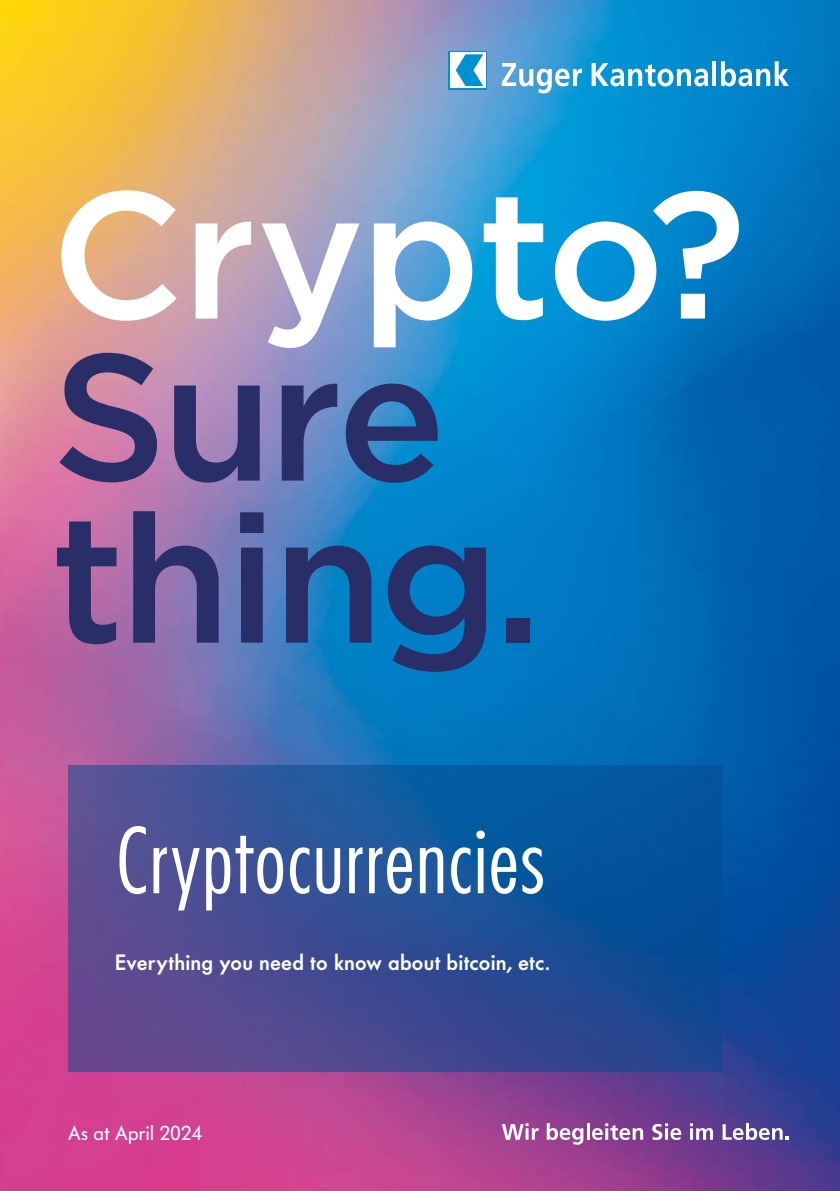
<style>
.page{position:relative;width:840px;height:1191px;background:#fff}
.page>*{position:absolute;margin:0;border:0;box-sizing:border-box;transform-origin:0 0}
.t1{font:500 180px/162px "Gotham";letter-spacing:-.03em;color:#292e69}
.t2{font:500 180px "Gotham";letter-spacing:-.02em;color:#fff}
.t3{font:88px "Futuraaconddlight CL";letter-spacing:.015em;color:#fff}
.t4{font:500 22px "Futura BQ";letter-spacing:.01em;color:#fff}
.t5{font:20px "Futura BQ";letter-spacing:.01em;color:#fff}
</style>
<div class="page">
<img style="left:0;top:0;width:839px;height:1191px">
<svg style="left:501px;top:63px;width:80px;height:30px"></svg>
<svg style="left:591px;top:63px;width:116px;height:23px"></svg>
<svg style="left:711px;top:61px;width:4px;height:25px"></svg>
<svg style="left:720px;top:61px;width:68px;height:25px"></svg>
<svg style="left:448px;top:51px;width:38px;height:38px"></svg>
<div style="left:449px;top:52px;width:36px;height:36px;background:#fff"></div>
<svg style="left:455px;top:54px;width:28px;height:32px"></svg>
<svg style="left:501px;top:1123px;width:37px;height:16px"></svg>
<svg style="left:546px;top:1123px;width:37px;height:21px"></svg>
<hr style="left:586px;top:1123px;width:3px;height:16px;background:#fff">
<svg style="left:591px;top:1123px;width:51px;height:17px"></svg>
<svg style="left:652px;top:1123px;width:29px;height:17px"></svg>
<svg style="left:689px;top:1123px;width:23px;height:16px"></svg>
<svg style="left:722px;top:1123px;width:66px;height:17px"></svg>
<svg style="left:68px;top:765px;width:652px;height:306px"></svg>
<h1 class="t2" style="left:51px;top:137px;width:696px">Crypto?</h1>
<h1 class="t1" style="left:51px;top:333px;width:492px">Sure thing.</h1>
<h2 class="t3" style="left:116px;top:805px;width:430px">Cryptocurrencies</h2>
<p class="t4" style="left:115px;top:947px;width:436px">Everything you need to know about bitcoin, etc.</p>
<p class="t5" style="left:68px;top:1120px;width:135px">As at April 2024</p>
</div>
